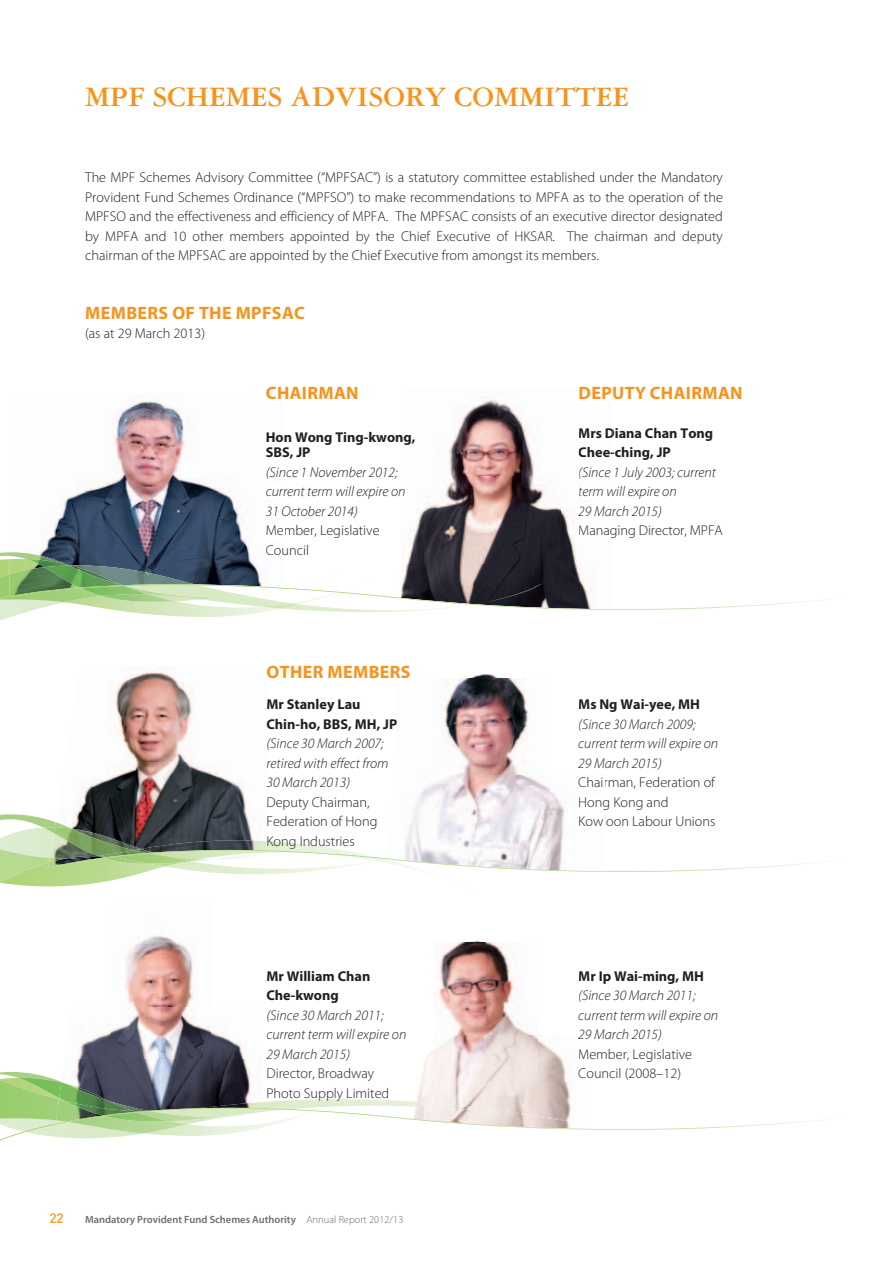
<style>
.page{position:relative;width:893px;height:1263px;background:#fff}
.page>*{position:absolute;margin:0;border:0;box-sizing:border-box;transform-origin:0 0}
.t1{font:700 30px "Garamond 3 LT Std";color:#f7931d}
.t2{font:700 18px "Myriad Pro";letter-spacing:.02em;color:#f7931d}
.t3{font:300 14.25px/19.5px "Myriad Pro";color:#231f20}
.t4{font:italic 300 14.25px/19.5px "Myriad Pro";color:#231f20}
.t5{font:700 14.25px/19.5px "Myriad Pro";color:#231f20}
.t6{font:500 13.5px "DIN Pro";color:#f7931d}
.t7{font:600 10.5px "Myriad Pro";color:#6c6d70}
.s1{color:#171b15}
.s2{color:#181b17}
.s3{font-weight:300}
</style>
<div class="page">
<img style="left:2px;top:841px;width:432px;height:46px">
<img style="left:268px;top:841px;width:67px;height:8px">
<img style="left:0;top:1100px;width:383px;height:38px">
<img style="left:282px;top:1099px;width:101px;height:2px">
<img style="left:401px;top:400px;width:191px;height:199px">
<svg style="left:401px;top:486px;width:5px;height:13px"></svg>
<img style="left:579px;top:427px;width:13px;height:13px">
<img style="left:579px;top:447px;width:13px;height:13px">
<img style="left:579px;top:466px;width:13px;height:14px">
<img style="left:579px;top:486px;width:13px;height:13px">
<img style="left:578px;top:505px;width:14px;height:12px">
<img style="left:579px;top:525px;width:13px;height:13px">
<img style="left:389px;top:674px;width:176px;height:185px">
<img style="left:453px;top:940px;width:41px;height:3px">
<img style="left:437px;top:943px;width:78px;height:46px">
<img style="left:439px;top:989px;width:100px;height:47px">
<img style="left:421px;top:1036px;width:145px;height:46px">
<img style="left:383px;top:1082px;width:51px;height:24px">
<img style="left:434px;top:1082px;width:138px;height:28px">
<img style="left:384px;top:1100px;width:154px;height:10px">
<svg style="left:384px;top:1087px;width:4px;height:14px"></svg>
<img style="left:34px;top:401px;width:216px;height:151px">
<img style="left:71px;top:667px;width:182px;height:173px">
<img style="left:105px;top:840px;width:161px;height:27px">
<img style="left:128px;top:934px;width:63px;height:21px">
<img style="left:125px;top:955px;width:69px;height:52px">
<img style="left:78px;top:1007px;width:168px;height:52px">
<img style="left:74px;top:1059px;width:37px;height:23px">
<img style="left:111px;top:1059px;width:151px;height:49px">
<img style="left:194px;top:1102px;width:68px;height:6px">
<img style="left:0;top:606px;width:458px;height:15px">
<img style="left:474px;top:583px;width:69px;height:16px">
<img style="left:0;top:601px;width:339px;height:16px">
<img style="left:0;top:601px;width:301px;height:8px">
<img style="left:102px;top:601px;width:74px;height:1px">
<img style="left:0;top:840px;width:50px;height:8px">
<img style="left:0;top:848px;width:50px;height:10px">
<img style="left:50px;top:840px;width:4px;height:16px">
<img style="left:49px;top:856px;width:50px;height:1px">
<img style="left:165px;top:860px;width:223px;height:14px">
<img style="left:149px;top:859px;width:237px;height:7px">
<img style="left:389px;top:854px;width:25px;height:5px">
<img style="left:414px;top:844px;width:36px;height:10px">
<img style="left:134px;top:828px;width:7px;height:21px">
<img style="left:134px;top:849px;width:19px;height:3px">
<img style="left:105px;top:858px;width:6px;height:6px">
<img style="left:270px;top:849px;width:29px;height:2px">
<svg style="left:302px;top:841px;width:36px;height:4px"></svg>
<img style="left:279px;top:844px;width:33px;height:5px">
<img style="left:56px;top:822px;width:15px;height:5px">
<svg style="left:190px;top:853px;width:93px;height:9px"></svg>
<img style="left:111px;top:853px;width:79px;height:11px">
<svg style="left:0;top:814px;width:56px;height:26px"></svg>
<img style="left:54px;top:827px;width:80px;height:29px">
<img style="left:99px;top:850px;width:48px;height:6px">
<img style="left:133px;top:1100px;width:15px;height:11px">
<img style="left:272px;top:1101px;width:46px;height:8px">
<img style="left:144px;top:1111px;width:172px;height:25px">
<img style="left:68px;top:1116px;width:120px;height:17px">
<img style="left:0;top:1101px;width:56px;height:19px">
<svg style="left:0;top:1072px;width:62px;height:29px"></svg>
<img style="left:56px;top:1099px;width:10px;height:20px">
<img style="left:325px;top:1101px;width:14px;height:6px">
<svg style="left:308px;top:1099px;width:36px;height:2px"></svg>
<img style="left:105px;top:1112px;width:65px;height:9px">
<img style="left:18px;top:1078px;width:43px;height:20px">
<img style="left:59px;top:1082px;width:74px;height:29px">
<img style="left:65px;top:1101px;width:71px;height:14px">
<img style="left:474px;top:599px;width:353px;height:11px">
<img style="left:474px;top:604px;width:117px;height:5px">
<img style="left:340px;top:592px;width:134px;height:13px">
<img style="left:401px;top:598px;width:73px;height:6px">
<svg style="left:0;top:552px;width:340px;height:49px"></svg>
<img style="left:0;top:858px;width:105px;height:25px">
<img style="left:48px;top:857px;width:56px;height:11px">
<img style="left:388px;top:860px;width:433px;height:12px">
<img style="left:389px;top:859px;width:215px;height:12px">
<img style="left:285px;top:851px;width:97px;height:8px">
<img style="left:153px;top:850px;width:135px;height:3px">
<svg style="left:377px;top:857px;width:14px;height:3px"></svg>
<svg style="left:147px;top:852px;width:8px;height:2px"></svg>
<svg style="left:99px;top:856px;width:12px;height:2px"></svg>
<img style="left:108px;top:853px;width:40px;height:4px">
<img style="left:0;top:1132px;width:25px;height:9px">
<img style="left:24px;top:1122px;width:44px;height:10px">
<svg style="left:56px;top:1119px;width:11px;height:5px"></svg>
<img style="left:316px;top:1110px;width:511px;height:20px">
<img style="left:383px;top:1116px;width:207px;height:13px">
<img style="left:195px;top:1109px;width:33px;height:2px">
<img style="left:148px;top:1108px;width:47px;height:3px">
<img style="left:183px;top:1108px;width:45px;height:1px">
<img style="left:290px;top:1109px;width:24px;height:2px">
<svg style="left:133px;top:1111px;width:18px;height:1px"></svg>
<svg style="left:228px;top:1108px;width:62px;height:8px"></svg>
<img style="left:103px;top:1116px;width:2px;height:6px">
<img style="left:66px;top:1115px;width:37px;height:7px">
<svg style="left:314px;top:1107px;width:12px;height:4px"></svg>
<img style="left:103px;top:1112px;width:34px;height:4px">
<img style="left:103px;top:1112px;width:33px;height:3px">
<h1 class="t1" style="left:85px;top:84px;width:546px">MPF SCHEMES ADVISORY COMMITTEE</h1>
<p class="t3" style="left:85px;top:169px;width:639px;text-align:justify">The MPF Schemes Advisory Committee (“MPFSAC”) is a statutory committee established under the Mandatory Provident Fund Schemes Ordinance (“MPFSO”) to make recommendations to MPFA as to the operation of the MPFSO and the effectiveness and efficiency of MPFA. The MPFSAC consists of an executive director designated by MPFA and 10 other members appointed by the Chief Executive of HKSAR. The chairman and deputy chairman of the MPFSAC are appointed by the Chief Executive from amongst its members.</p>
<p class="t2" style="left:85px;top:306px;width:221px">MEMBERS OF THE MPFSAC</p>
<p class="t3" style="left:85px;top:325px;width:122px">(as at 29 March 2013)</p>
<p class="t2" style="left:266px;top:386px;width:94px">CHAIRMAN</p>
<p class="t5" style="left:266px;top:429px;width:151px">Hon Wong Ting-kwong,</p>
<p class="t5" style="left:266px;top:444px;width:46px">SBS, JP</p>
<p class="t4" style="left:266px;top:463px;width:141px">(Since 1 November 2012; current term will expire on<br>31 October 2014)</p>
<p class="t3" style="left:266px;top:522px;width:115px">Member, Legislative<br>Council</p>
<p class="t2" style="left:267px;top:666px;width:145px">OTHER MEMBERS</p>
<p class="t5" style="left:266px;top:696px;width:132px">Mr Stanley Lau<br>Chin-ho, BBS, MH, JP</p>
<p class="t4" style="left:266px;top:735px;width:124px">(Since 30 March 2007; retired with effect from<br>30 March 2013)</p>
<p class="t3" style="left:266px;top:794px;width:112px">Deputy Chairman,<br>Federation of Hong<br>K<span class="s1">ong</span> <span class="s2">I</span>ndustries</p>
<p class="t5" style="left:266px;top:967px;width:106px">Mr William Chan<br>Che-kwong</p>
<p class="t4" style="left:266px;top:1006px;width:141px">(Since 30 March 2011; current term will expire on<br>29 March 2015)</p>
<p class="t3" style="left:266px;top:1065px;width:124px">Director, Broadway<br>Photo Supply Limited</p>
<p class="t6" style="left:49px;top:1213px;width:16px">22</p>
<p class="t7" style="left:85px;top:1215px;width:320px">Mandatory Provident Fund Schemes Authority <span class="s3">Annual Report 2012/13</span></p>
<p class="t2" style="left:578px;top:386px;width:166px">DEPUTY CHAIRMAN</p>
<p class="t5" style="left:578px;top:424px;width:136px">Mrs Diana Chan Tong<br>Chee-ching, JP</p>
<p class="t4" style="left:578px;top:463px;width:139px">(Since 1 July 2003; current term will expire on<br>29 March 2015)</p>
<p class="t3" style="left:578px;top:522px;width:146px">Managing Director, MPFA</p>
<p class="t5" style="left:578px;top:696px;width:123px">Ms Ng Wai-yee, MH</p>
<p class="t4" style="left:578px;top:716px;width:141px">(Since 30 March 2009; current term will expire on<br>29 March 2015)</p>
<p class="t3" style="left:578px;top:774px;width:139px">Chairman, Federation of<br>Hong Kong and<br>Kowloon Labour Unions</p>
<p class="t5" style="left:578px;top:967px;width:127px">Mr Ip Wai-ming, MH</p>
<p class="t4" style="left:578px;top:987px;width:141px">(Since 30 March 2011; current term will expire on<br>29 March 2015)</p>
<p class="t3" style="left:578px;top:1045px;width:115px">Member, Legislative<br>Council (2008–12)</p>
</div>
